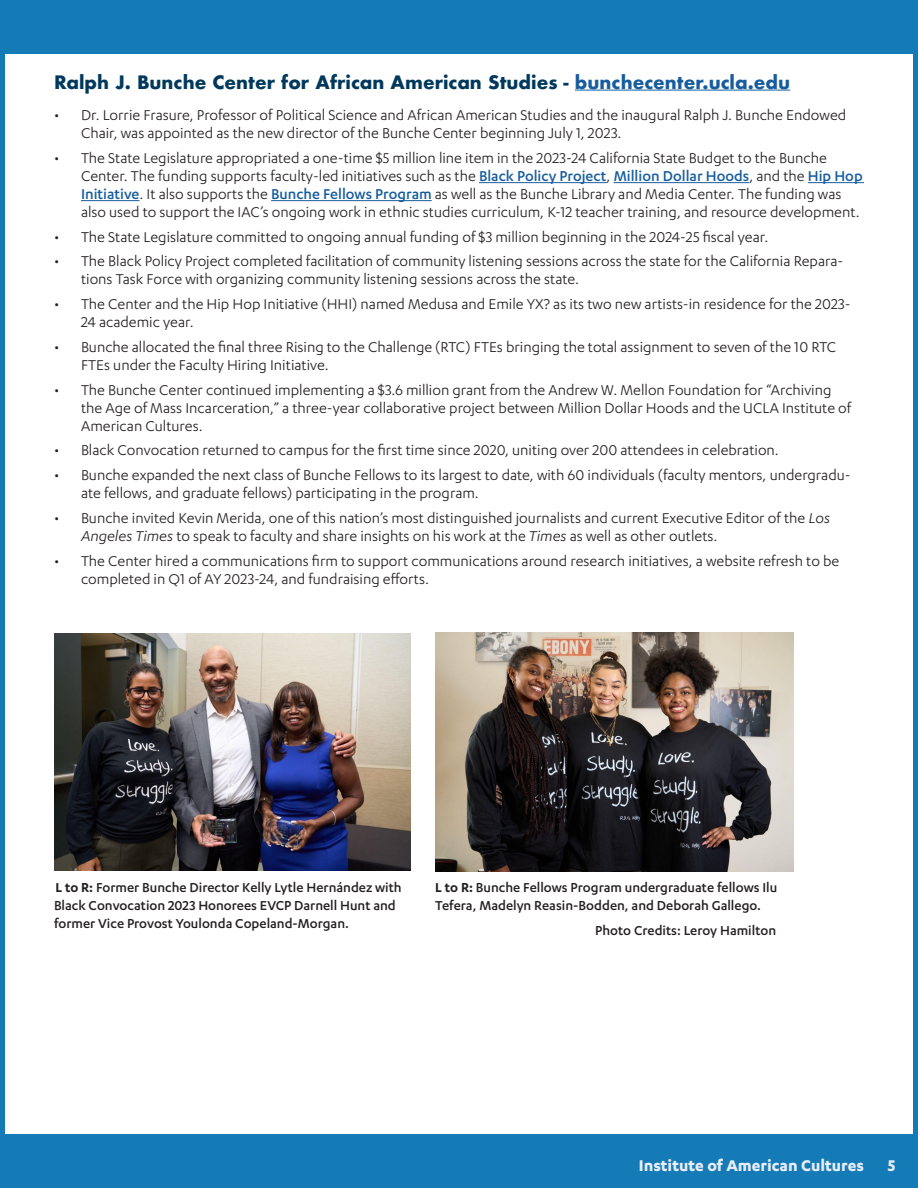
<style>
.page{position:relative;width:918px;height:1188px;background:#157bb7}
.page>*{position:absolute;margin:0;border:0;box-sizing:border-box;transform-origin:0 0}
.t1{font:700 18px "Futura";color:#00395c}
.t2{font:700 18px "Karbon";color:#e8eef8}
.t3{font:16.5px/18px "Karbon";color:#231f20}
.t4{font:500 15px/18px "Karbon";color:#231f20}
.s1{color:#175d9e}
.s2{font-weight:500;color:#175d9e}
.s3{font-style:italic}
.s4{font-weight:600}
</style>
<div class="page">
<div style="left:5px;top:54px;width:908px;height:1080px;background:#fff"></div>
<hr style="left:575px;top:90px;width:215px;height:1px;background:#175d9e">
<hr style="left:479px;top:182px;width:128px;height:1px;background:#175d9e">
<hr style="left:614px;top:182px;width:135px;height:1px;background:#175d9e">
<hr style="left:808px;top:182px;width:56px;height:1px;background:#175d9e">
<hr style="left:81px;top:200px;width:58px;height:1px;background:#175d9e">
<hr style="left:271px;top:200px;width:161px;height:1px;background:#175d9e">
<img style="left:54px;top:633px;width:356px;height:238px">
<img style="left:435px;top:633px;width:358px;height:238px">
<p class="t1" style="left:54px;top:69px;width:738px">Ralph J. Bunche Center for African American Studies - <span class="s1">bunchecenter.ucla.edu</span></p>
<p class="t3" style="left:81px;top:106px;width:767px;text-indent:-27px">• Dr. Lorrie Frasure, Professor of Political Science and African American Studies and the inaugural Ralph J. Bunche Endowed<br>Chair, was appointed as the new director of the Bunche Center beginning July 1, 2023.</p>
<p class="t3" style="left:81px;top:149px;width:783px;text-indent:-27px">• The State Legislature appropriated a one-time $5 million line item in the 2023-24 California State Budget to the Bunche Center. The funding supports faculty-led initiatives such as the <span class="s2">Black Policy Project</span>, <span class="s2">Million Dollar Hoods</span>, and the <span class="s2">Hip Hop Initiative</span>. It also supports the <span class="s2">Bunche Fellows Program</span> as well as the Bunche Library and Media Center. The funding was also used to support the IAC’s ongoing work in ethnic studies curriculum, K-12 teacher training, and resource development.</p>
<p class="t3" style="left:54px;top:227px;width:716px">• The State Legislature committed to ongoing annual funding of $3 million beginning in the 2024-25 fiscal year.</p>
<p class="t3" style="left:81px;top:252px;width:764px;text-indent:-27px">• The Black Policy Project completed facilitation of community listening sessions across the state for the California Repara&shy;tions Task Force with organizing community listening sessions across the state.</p>
<p class="t3" style="left:81px;top:295px;width:771px;text-indent:-27px">• The Center and the Hip Hop Initiative (HHI) named Medusa and Emile YX? as its two new artists-in residence for the 2023-<br>24 academic year.</p>
<p class="t3" style="left:81px;top:338px;width:757px;text-indent:-27px">• Bunche allocated the final three Rising to the Challenge (RTC) FTEs bringing the total assignment to seven of the 10 RTC<br>FTEs under the Faculty Hiring Initiative.</p>
<p class="t3" style="left:81px;top:380px;width:772px;text-indent:-27px">• The Bunche Center continued implementing a $3.6 million grant from the Andrew W. Mellon Foundation for “Archiving the Age of Mass Incarceration,” a three-year collaborative project between Million Dollar Hoods and the UCLA Institute of<br>American Cultures.</p>
<p class="t3" style="left:54px;top:441px;width:726px">• Black Convocation returned to campus for the first time since 2020, uniting over 200 attendees in celebration.</p>
<p class="t3" style="left:81px;top:466px;width:771px;text-indent:-27px">• Bunche expanded the next class of Bunche Fellows to its largest to date, with 60 individuals (faculty mentors, undergradu&shy;ate fellows, and graduate fellows) participating in the program.</p>
<p class="t3" style="left:81px;top:509px;width:751px;text-indent:-27px">• Bunche invited Kevin Merida, one of this nation’s most distinguished journalists and current Executive Editor of the <span class="s3">Los<br>Angeles Times</span> to speak to faculty and share insights on his work at the <span class="s3">Times</span> as well as other outlets.</p>
<p class="t3" style="left:81px;top:551px;width:760px;text-indent:-27px">• The Center hired a communications firm to support communications around research initiatives, a website refresh to be completed in Q1 of AY 2023-24, and fundraising efforts.</p>
<p class="t4" style="left:54px;top:878px;width:349px"><span class="s4">L to R:</span> Former Bunche Director Kelly Lytle Hernández with<br>Black Convocation 2023 Honorees EVCP Darnell Hunt and former Vice Provost Youlonda Copeland-Morgan.</p>
<p class="t4" style="left:435px;top:878px;width:343px"><span class="s4">L to R:</span> Bunche Fellows Program undergraduate fellows Ilu<br>Tefera, Madelyn Reasin-Bodden, and Deborah Gallego.</p>
<p class="t4" style="left:595px;top:921px;width:182px">Photo Credits: Leroy Hamilton</p>
<p class="t2" style="left:639px;top:1155px;width:227px">Institute of American Cultures</p>
<p class="t2" style="left:888px;top:1155px;width:9px">5</p>
</div>
